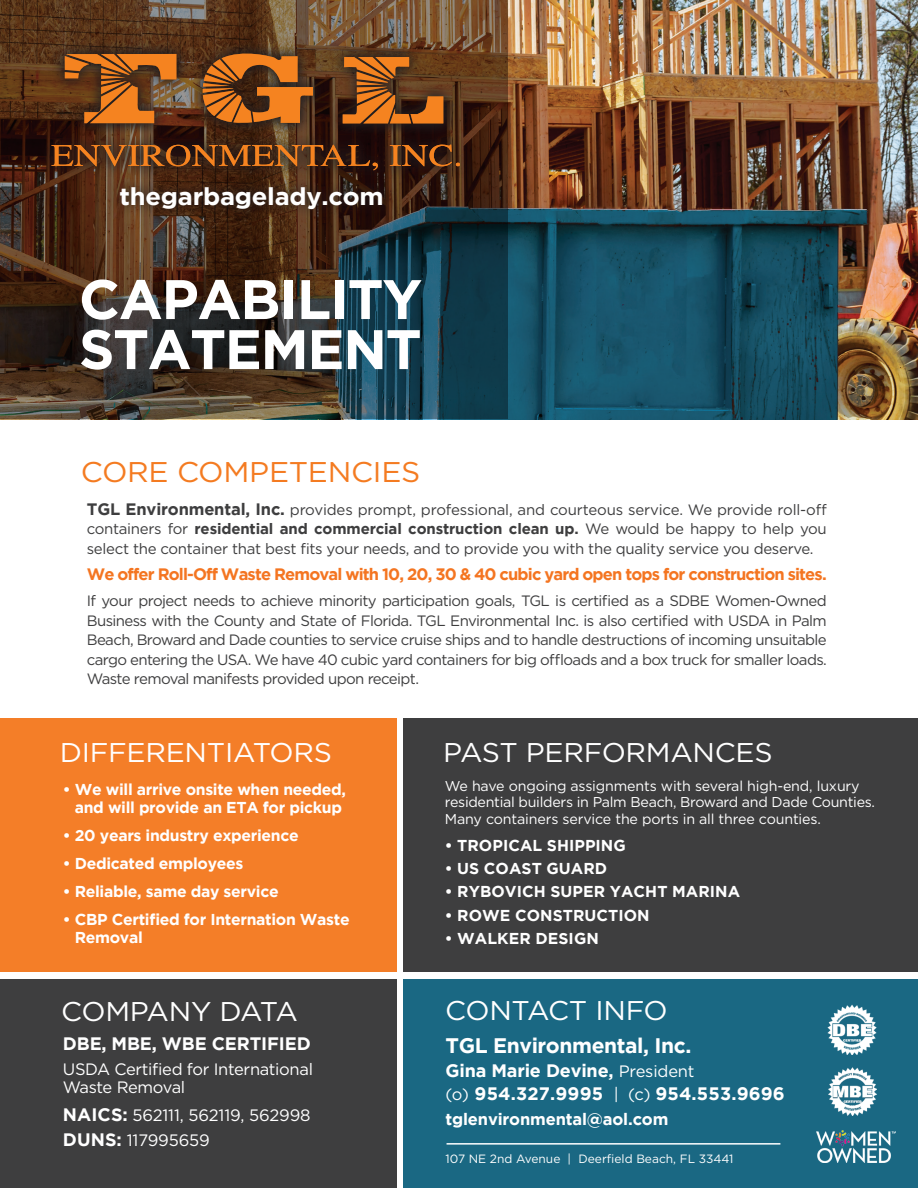
<style>
.page{position:relative;width:918px;height:1188px;background:#fff}
.page>*{position:absolute;margin:0;border:0;box-sizing:border-box;transform-origin:0 0}
.t1{font:700 55.65px/50.1px "Gotham";letter-spacing:-.02em;color:#fff}
.t2{font:28.5px "Gotham";letter-spacing:-.01em;color:#f47b21;scale:1.05 1}
.t3{font:27px "Gotham";letter-spacing:-.01em;color:#fff;scale:1.05 1}
.t4{font:27px "Gotham";letter-spacing:-.03em;color:#fff;scale:1.05 1}
.t5{font:700 24.15px "Gotham";letter-spacing:-.01em;color:#fff;scale:1.05 1}
.t6{font:700 21px "Gotham";letter-spacing:-.02em;color:#fff}
.t7{font:700 18px/22.6px "Gotham";letter-spacing:-.005em;color:#fff}
.t8{font:16.5px/18px "Gotham";letter-spacing:-.02em;color:#fff}
.t9{font:700 16.5px "Gotham";letter-spacing:-.05em;color:#f47521}
.t10{font:700 16.5px "Gotham";letter-spacing:-.01em;color:#fff}
.t11{font:700 15.75px/18px "Gotham";letter-spacing:-.02em;color:#fff;text-align:center}
.t12{font:700 15.75px "Gotham";letter-spacing:.005em;color:#fff}
.t13{font:15px/19.5px "Gotham";letter-spacing:-.04em;color:#3e3e3f;text-align:justify}
.t14{font:14.25px/16.5px "Gotham";letter-spacing:-.01em;color:#fff}
.t15{font:12px "Gotham";color:#fff}
.s1{font-weight:700;font-size:16.5px}
.s2{font-weight:700}
.s3{font-weight:700;font-size:18px}
.s4{font-weight:400;font-size:16.5px}
</style>
<div class="page">
<img style="left:508px;top:0;width:410px;height:419px">
<div style="left:0;top:718px;width:396px;height:254px;background:#f47e28"></div>
<div style="left:0;top:980px;width:396px;height:208px;background:#3e3e3f"></div>
<div style="left:404px;top:718px;width:514px;height:254px;background:#3e3e3f"></div>
<div style="left:404px;top:980px;width:514px;height:208px;background:#1a6883"></div>
<hr style="left:447px;top:1143px;width:333px;height:2px;background:#fff">
<img style="left:829px;top:1068px;width:47px;height:48px">
<img style="left:827px;top:1005px;width:50px;height:50px">
<img style="left:817px;top:1130px;width:79px;height:33px">
<img style="left:0;top:0;width:508px;height:419px">
<svg style="left:41px;top:41px;width:431px;height:140px"></svg>
<svg style="left:390px;top:145px;width:70px;height:21px"></svg>
<svg style="left:51px;top:145px;width:327px;height:25px"></svg>
<svg style="left:65px;top:54px;width:111px;height:69px"></svg>
<svg style="left:343px;top:57px;width:100px;height:66px"></svg>
<svg style="left:203px;top:49px;width:110px;height:74px"></svg>
<svg style="left:109px;top:175px;width:286px;height:47px"></svg>
<h3 class="t5" style="left:120px;top:182px;width:253px">thegarbagelady.com</h3>
<h1 class="t1" style="left:79px;top:273px;width:345px">CAPABILITY<br>STATEMENT</h1>
<h2 class="t2" style="left:81px;top:454px;width:325px">CORE COMPETENCIES</h2>
<p class="t13" style="left:87px;top:500px;width:742px"><span class="s1">TGL Environmental, Inc.</span> provides prompt, professional, and courteous service. We provide roll-off containers for <span class="s2">residential and commercial construction clean up.</span> We would be happy to help you select the container that best fits your needs, and to provide you with the quality service you deserve.</p>
<p class="t9" style="left:87px;top:565px;width:741px">We offer Roll-Off Waste Removal with 10, 20, 30 &amp; 40 cubic yard open tops for construction sites.</p>
<p class="t13" style="left:87px;top:591px;width:742px">If your project needs to achieve minority participation goals, TGL is certified as a SDBE Women-Owned Business with the County and State of Florida. TGL Environmental Inc. is also certified with USDA in Palm Beach, Broward and Dade counties to service cruise ships and to handle destructions of incoming unsuitable cargo entering the USA. We have 40 cubic yard containers for big offloads and a box truck for smaller loads.<br>Waste removal manifests provided upon receipt.</p>
<h3 class="t3" style="left:60px;top:736px;width:261px">DIFFERENTIATORS</h3>
<h3 class="t3" style="left:443px;top:736px;width:315px">PAST PERFORMANCES</h3>
<p class="t11" style="left:63px;top:780px;width:285px">• We will arrive onsite when needed, and will provide an ETA for pickup</p>
<p class="t11" style="left:63px;top:826px;width:237px">• 20 years industry experience</p>
<p class="t11" style="left:63px;top:854px;width:182px">• Dedicated employees</p>
<p class="t11" style="left:63px;top:882px;width:217px">• Reliable, same day service</p>
<p class="t11" style="left:75px;top:910px;width:276px;text-align:left;text-indent:-12px">• CBP Certified for Internation Waste<br>Removal</p>
<h3 class="t4" style="left:61px;top:994px;width:227px">COMPANY DATA</h3>
<p class="t7" style="left:63px;top:1032px;width:249px">DBE, MBE, WBE CERTIFIED</p>
<p class="t8" style="left:63px;top:1060px;width:252px">USDA Certified for International<br>Waste Removal</p>
<p class="t8" style="left:63px;top:1103px;width:249px;line-height:24.5px"><span class="s3">NAICS:</span> 562111, 562119, 562998<br><span class="s3">DUNS:</span> 117995659</p>
<p class="t14" style="left:445px;top:777px;width:432px">We have ongoing assignments with several high-end, luxury residential builders in Palm Beach, Broward and Dade Counties.<br>Many containers service the ports in all three counties.</p>
<p class="t12" style="left:445px;top:836px;width:182px">• TROPICAL SHIPPING</p>
<p class="t12" style="left:445px;top:859px;width:164px">• US COAST GUARD</p>
<p class="t12" style="left:445px;top:883px;width:297px">• RYBOVICH SUPER YACHT MARINA</p>
<p class="t12" style="left:445px;top:906px;width:206px">• ROWE CONSTRUCTION</p>
<p class="t12" style="left:445px;top:929px;width:155px">• WALKER DESIGN</p>
<h3 class="t3" style="left:445px;top:993px;width:214px">CONTACT INFO</h3>
<h3 class="t6" style="left:446px;top:1033px;width:247px">TGL Environmental, Inc.</h3>
<p class="t7" style="left:445px;top:1059px;width:341px">Gina Marie Devine, <span class="s4">President<br>(o)</span> 954.327.9995 <span class="s4">| (c)</span> 954.553.9696</p>
<p class="t10" style="left:446px;top:1109px;width:224px">tglenvironmental@aol.com</p>
<p class="t15" style="left:446px;top:1151px;width:290px">107 NE 2nd Avenue | Deerfield Beach, FL 33441</p>
</div>
